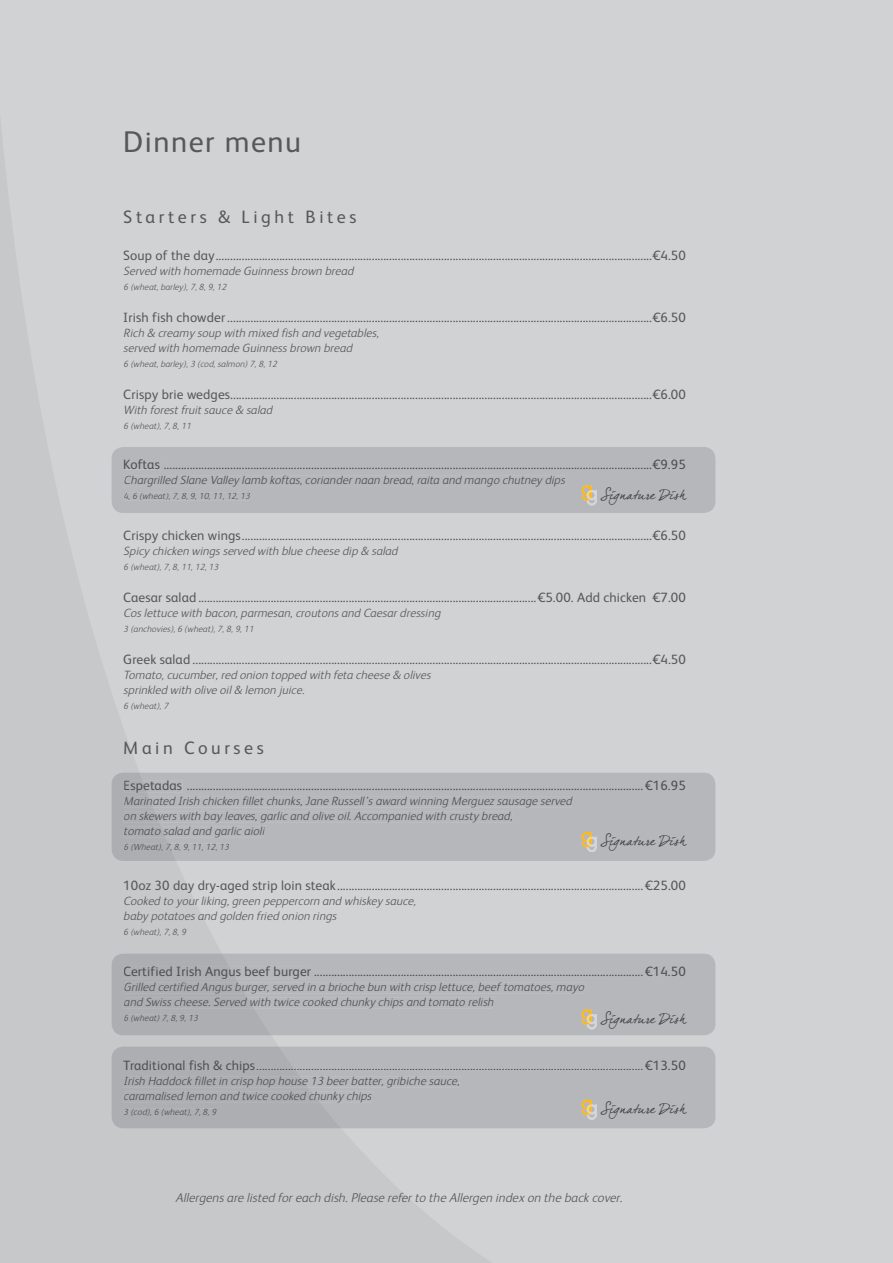
<style>
.page{position:relative;width:893px;height:1263px;background:#d1d2d4}
.page>*{position:absolute;margin:0;border:0;box-sizing:border-box;transform-origin:0 0}
.t1{font:30px "FS Albert";letter-spacing:.05em;color:#57585a}
.t2{font:18px "FS Albert";letter-spacing:.2em;color:#57585a}
.t3{font:14.55px "dear Joesmooth";letter-spacing:.005em;color:#454647}
.t4{font:13.5px "FS Albert";letter-spacing:.01em;color:#57585a}
.t5{font:13.5px "FS Albert";letter-spacing:.01em;color:#505052}
.t6{font:italic 300 12.75px "FS Albert";color:#57585a}
.t7{font:italic 300 12px/15px "FS Albert";color:#505052}
.t8{font:italic 300 12px/15px "FS Albert";color:#57585a}
.t9{font:italic 300 9px "FS Albert";color:#57585a}
.t10{font:italic 300 9px "FS Albert";color:#505052}
</style>
<div class="page">
<div style="left:574px;top:773px;width:141px;height:88px;background:#b6b7bb"></div>
<hr style="left:186px;top:788px;width:457px;height:2px;background:#b6b7bb">
<div style="left:645px;top:780px;width:40px;height:10px;background:#b6b7bb"></div>
<svg style="left:112px;top:773px;width:462px;height:88px;background:#b5b6ba"></svg>
<svg style="left:112px;top:1047px;width:603px;height:81px;background:#b3b4b8"></svg>
<svg style="left:112px;top:954px;width:603px;height:81px;background:#b4b5b9"></svg>
<svg style="left:581px;top:832px;width:16px;height:20px"></svg>
<div style="left:112px;top:447px;width:603px;height:66px;background:#b6b7bb"></div>
<h1 class="t1" style="left:123px;top:124px;width:179px">Dinner menu</h1>
<h2 class="t2" style="left:123px;top:207px;width:235px">Starters &amp; Light Bites</h2>
<p class="t4" style="left:123px;top:247px;width:564px">Soup of the day .......................................................................................................................................................€4.50</p>
<p class="t8" style="left:123px;top:263px;width:234px">Served with homemade Guinnessbrown bread</p>
<p class="t9" style="left:123px;top:281px;width:107px">6 (wheat,barley),7,8,9,12</p>
<p class="t4" style="left:123px;top:309px;width:564px">Irish fish chowder ...................................................................................................................................................€6.50</p>
<p class="t8" style="left:123px;top:325px;width:260px">Rich &amp; creamy soup with mixed fish and vegetables, served with homemade Guinnessbrown bread</p>
<p class="t9" style="left:123px;top:358px;width:157px">6 (wheat,barley),3 (cod,salmon)7,8,12</p>
<p class="t4" style="left:123px;top:386px;width:564px">Crispy brie wedges..................................................................................................................................................€6.00</p>
<p class="t8" style="left:123px;top:402px;width:153px">With forestfruitsauce &amp; salad</p>
<p class="t9" style="left:123px;top:420px;width:71px">6 (wheat),7,8,11</p>
<p class="t5" style="left:123px;top:457px;width:564px">Koftas .........................................................................................................................................................................€9.95</p>
<p class="t7" style="left:123px;top:473px;width:446px">Chargrilled Slane Valley lamb koftas,coriandernaan bread,raita and mango chutney dips</p>
<p class="t10" style="left:123px;top:491px;width:130px">4,6 (wheat),7,8,9,10,11,12,13</p>
<p class="t3" style="left:601px;top:485px;width:87px">Signature Dish</p>
<p class="t4" style="left:123px;top:527px;width:564px">Crispy chicken wings ..............................................................................................................................................€6.50</p>
<p class="t8" style="left:123px;top:543px;width:279px">Spicy chicken wingsserved with blue cheese dip &amp; salad</p>
<p class="t9" style="left:123px;top:561px;width:99px">6 (wheat),7,8,11,12,13</p>
<p class="t4" style="left:123px;top:589px;width:564px">Caesar salad .....................................................................................................................€5.00. Add chicken €7.00</p>
<p class="t8" style="left:123px;top:605px;width:321px">Coslettuce with bacon,parmesan,croutonsand Caesardressing</p>
<p class="t9" style="left:123px;top:623px;width:134px">3 (anchovies),6 (wheat),7,8,9,11</p>
<p class="t4" style="left:123px;top:651px;width:564px">Greek salad ...............................................................................................................................................................€4.50</p>
<p class="t8" style="left:123px;top:667px;width:312px">Tomato,cucumber,red onion topped with feta cheese &amp; olives sprinkled with olive oil&amp; lemon juice.</p>
<p class="t9" style="left:123px;top:700px;width:49px">6 (wheat),7</p>
<h2 class="t2" style="left:123px;top:737px;width:142px">Main Courses</h2>
<p class="t5" style="left:123px;top:777px;width:564px">Espetadas .............................................................................................................................................................. €16.95</p>
<p class="t7" style="left:123px;top:793px;width:453px">Marinated Irish chicken filletchunks,Jane Russell’saward winning Merguezsausage served on skewerswith bay leaves,garlic and olive oil.Accompanied with crusty bread,<br>tomato salad and garlic aioli</p>
<p class="t10" style="left:123px;top:841px;width:109px">6 (Wheat),7,8,9,11,12,13</p>
<p class="t3" style="left:601px;top:832px;width:87px">Signature Dish</p>
<p class="t4" style="left:123px;top:878px;width:564px">10oz 30 day dry-aged strip loin steak .......................................................................................................... €25.00</p>
<p class="t8" style="left:123px;top:894px;width:297px">Cooked to yourliking,green peppercorn and whiskey sauce, baby potatoesand golden fried onion rings</p>
<p class="t9" style="left:123px;top:927px;width:66px">6 (wheat),7,8,9</p>
<p class="t5" style="left:123px;top:963px;width:564px">Certified Irish Angus beef burger .................................................................................................................. €14.50</p>
<p class="t7" style="left:123px;top:979px;width:465px">Grilled certified Angusburger,served in a brioche bun with crisp lettuce,beeftomatoes,mayo and Swisscheese.Served with twice cooked chunky chipsand tomato relish</p>
<p class="t10" style="left:123px;top:1013px;width:78px">6 (wheat)7,8,9,13</p>
<p class="t3" style="left:601px;top:1009px;width:87px">Signature Dish</p>
<p class="t5" style="left:123px;top:1057px;width:564px">Traditional fish &amp; chips ...................................................................................................................................... €13.50</p>
<p class="t7" style="left:123px;top:1073px;width:341px">Irish Haddockfilletin crisp hop house 13 beerbatter,gribiche sauce, caramalised lemon and twice cooked chunky chips</p>
<p class="t10" style="left:123px;top:1107px;width:97px">3 (cod),6 (wheat),7,8,9</p>
<p class="t3" style="left:601px;top:1099px;width:87px">Signature Dish</p>
<p class="t6" style="left:175px;top:1190px;width:451px">Allergensare listed foreach dish.Please referto the Allergen index on the backcover.</p>
</div>
